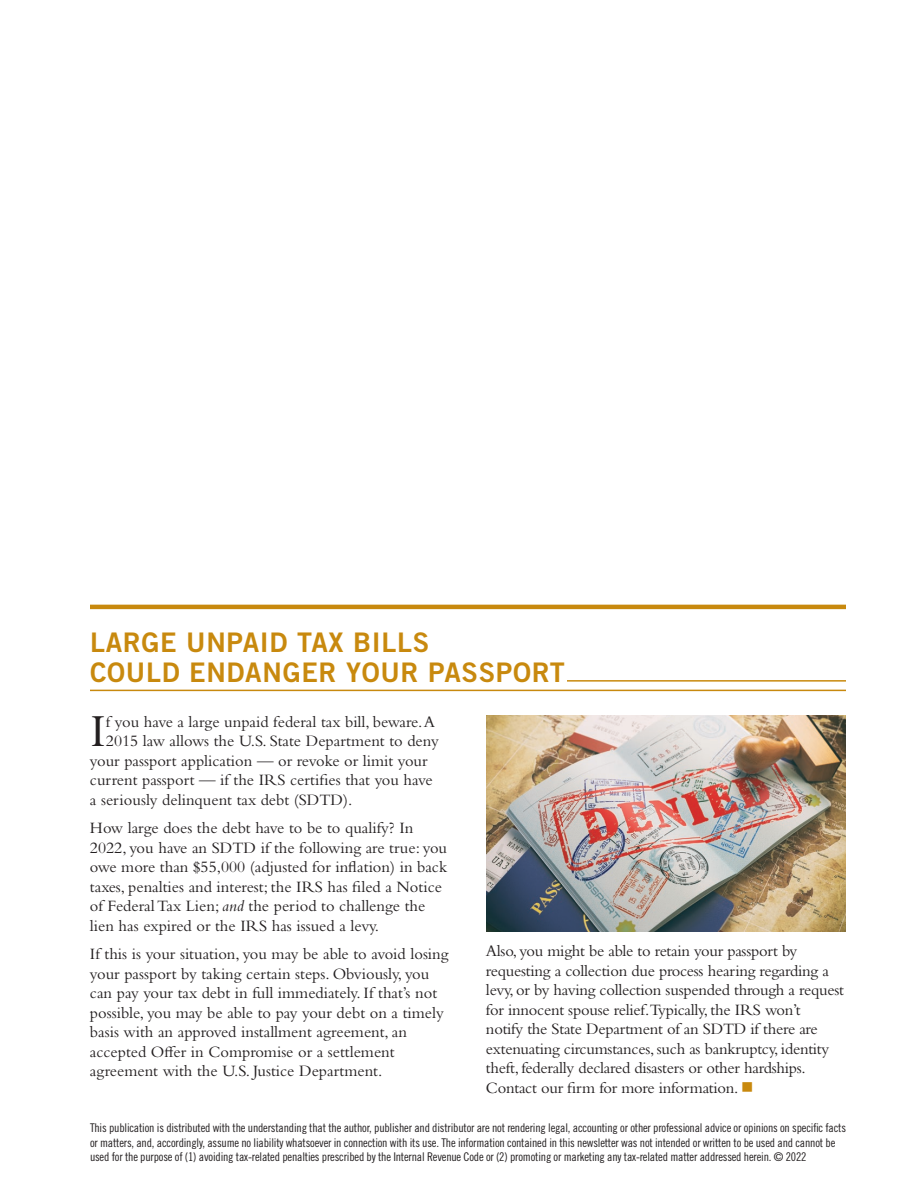
<style>
.page{position:relative;width:918px;height:1188px;background:#fff}
.page>*{position:absolute;margin:0;border:0;box-sizing:border-box;transform-origin:0 0}
.t1{font:47.85px "Bembo Std";color:#231f20}
.t2{font:27px/30px "Trade Gothic LT Std Bd 2";letter-spacing:.025em;color:#c8890e}
.t3{font:16.5px/19.5px "Bembo Std";color:#231f20}
.t4{font:12px/14.4px "Trade Gothic LT Std Cn 18";letter-spacing:-.015em;color:#231f20}
.s1{font-style:italic}
.s2{color:#c8890e}
</style>
<div class="page">
<hr style="left:90px;top:605px;width:756px;height:4px;background:#c8890e">
<hr style="left:567px;top:680px;width:279px;height:2px;background:#c8890e">
<hr style="left:90px;top:690px;width:756px;height:1px;background:#c8890e">
<img style="left:486px;top:716px;width:360px;height:216px">
<h2 class="t2" style="left:90px;top:627px;width:477px">LARGE UNPAID TAX BILLS<br>COULD ENDANGER YOUR PASSPORT</h2>
<h1 class="t1" style="left:90px;top:703px;width:17px">I</h1>
<p class="t3" style="left:106px;top:711px;width:331px">f you have a large unpaid federal tax bill, beware. A</p>
<p class="t3" style="left:106px;top:731px;width:334px">2015 law allows the U.S. State Department to deny</p>
<p class="t3" style="left:90px;top:750px;width:339px">your passport application — or revoke or limit your</p>
<p class="t3" style="left:90px;top:770px;width:344px">current passport — if the IRS certifies that you have</p>
<p class="t3" style="left:90px;top:789px;width:264px">a seriously delinquent tax debt (SDTD).</p>
<p class="t3" style="left:90px;top:818px;width:359px">How large does the debt have to be to qualify? In 2022, you have an SDTD if the following are true: you owe more than $55,000 (adjusted for inflation) in back taxes, penalties and interest; the IRS has filed a Notice of Federal Tax Lien; <span class="s1">and</span> the period to challenge the lien has expired or the IRS has issued a levy.</p>
<p class="t3" style="left:90px;top:944px;width:360px">If this is your situation, you may be able to avoid losing your passport by taking certain steps. Obviously, you can pay your tax debt in full immediately. If that’s not possible, you may be able to pay your debt on a timely basis with an approved installment agreement, an accepted Offer in Compromise or a settlement agreement with the U.S. Justice Department.</p>
<p class="t3" style="left:486px;top:941px;width:360px">Also, you might be able to retain your passport by requesting a collection due process hearing regarding a levy, or by having collection suspended through a request for innocent spouse relief.Typically, the IRS won’t<br>notify the State Department of an SDTD if there are extenuating circumstances, such as bankruptcy, identity theft, federally declared disasters or other hardships.<br>Contact our firm for more information. <span class="s2">■</span></p>
<p class="t4" style="left:90px;top:1121px;width:758px">This publication is distributed with the understanding that the author, publisher and distributor are not rendering legal, accounting or other professional advice or opinions on specific facts or matters, and, accordingly, assume no liability whatsoever in connection with its use. The information contained in this newsletter was not intended or written to be used and cannot be used for the purpose of (1) avoiding tax-related penalties prescribed by the Internal Revenue Code or (2) promoting or marketing any tax-related matter addressed herein. © 2022</p>
</div>
